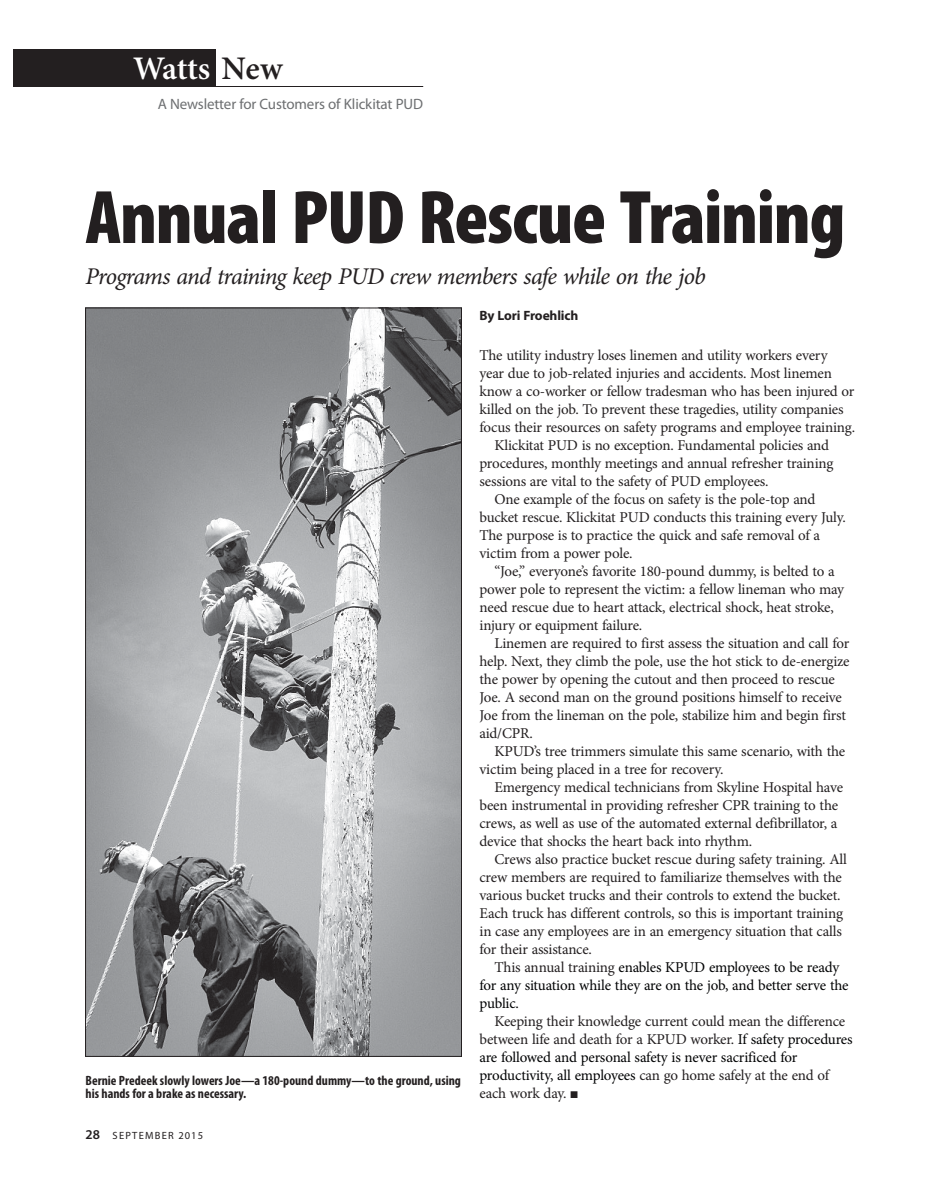
<style>
.page{position:relative;width:932px;height:1188px;background:#fff}
.page>*{position:absolute;margin:0;border:0;box-sizing:border-box;transform-origin:0 0}
.t1{font:900 condensed 76.5px "Myriad Pro";letter-spacing:-.015em;color:#231f20}
.t2{font:600 33px "Minion Pro";letter-spacing:-.015em;color:#fff}
.t3{font:italic 24px "Minion Pro";letter-spacing:-.035em;color:#231f20}
.t4{font:15px/18px "Minion Pro";letter-spacing:-.015em;color:#231f20}
.t5{font:15px "Minion Pro";letter-spacing:-.015em;color:#010203}
.t6{font:15px "Myriad Pro";letter-spacing:-.01em;color:#6d6f71}
.t7{font:700 condensed 13.5px/13.5px "Myriad Pro";color:#231f20}
.t8{font:700 13.5px "Myriad Pro";letter-spacing:-.01em;color:#231f20}
.t9{font:10.5px "Myriad Pro";letter-spacing:.12em;color:#231f20}
.s1{color:#231f20}
.s2{font-weight:600;font-size:13.5px}
.s3{color:#010203}
</style>
<div class="page">
<hr style="left:213px;top:86px;width:210px;height:1px;background:#231f20">
<div style="left:14px;top:49px;width:202px;height:38px;background:#231f20"></div>
<img style="left:87px;top:310px;width:372px;height:745px">
<h2 class="t2" style="left:133px;top:46px;width:151px">Watts <span class="s1">New</span></h2>
<p class="t6" style="left:158px;top:94px;width:267px">A Newsletter for Customers of Klickitat PUD</p>
<h1 class="t1" style="left:86px;top:168px;width:761px">Annual PUD Rescue Training</h1>
<h3 class="t3" style="left:86px;top:259px;width:621px">Programs and training keep PUD crew members safe while on the job</h3>
<p class="t7" style="left:86px;top:1073px;width:377px">Bernie Predeek slowly lowers Joe—a 180-pound dummy—to the ground, using his hands for a brake as necessary.</p>
<p class="t9" style="left:86px;top:1129px;width:119px"><span class="s2">28</span> SEPTEMBER 2015</p>
<p class="t8" style="left:479px;top:307px;width:100px">By Lori Froehlich</p>
<p class="t4" style="left:479px;top:346px;width:349px">The utility industry loses linemen and utility workers every</p>
<p class="t4" style="left:479px;top:364px;width:354px">year due to job-related injuries and accidents. Most linemen</p>
<p class="t4" style="left:479px;top:382px;width:376px">know a co-worker or fellow tradesman who has been injured or</p>
<p class="t4" style="left:479px;top:400px;width:365px">killed on the job. To prevent these tragedies, utility companies</p>
<p class="t4" style="left:479px;top:418px;width:377px">focus their resources on safety programs and employee training.</p>
<p class="t4" style="left:494px;top:436px;width:336px">Klickitat PUD is no exception. Fundamental policies and</p>
<p class="t4" style="left:479px;top:454px;width:355px">procedures, monthly meetings and annual refresher training</p>
<p class="t4" style="left:479px;top:472px;width:290px">sessions are vital to the safety of PUD employees.</p>
<p class="t4" style="left:494px;top:490px;width:322px">One example of the focus on safety is the pole-top and</p>
<p class="t4" style="left:479px;top:508px;width:368px">bucket rescue. Klickitat PUD conducts this training every July.</p>
<p class="t4" style="left:479px;top:526px;width:342px">The purpose is to practice the quick and safe removal of a</p>
<p class="t4" style="left:479px;top:544px;width:154px">victim from a power pole.</p>
<p class="t4" style="left:494px;top:562px;width:342px">“Joe,” everyone’s favorite 180-pound dummy, is belted to a</p>
<p class="t4" style="left:479px;top:580px;width:366px">power pole to represent the victim: a fellow lineman who may</p>
<p class="t4" style="left:479px;top:598px;width:356px">need rescue due to heart attack, electrical shock, heat stroke,</p>
<p class="t4" style="left:479px;top:616px;width:164px">injury or equipment failure.</p>
<p class="t4" style="left:494px;top:634px;width:356px">Linemen are required to first assess the situation and call for</p>
<p class="t4" style="left:479px;top:652px;width:371px">help. Next, they climb the pole, use the hot stick to de-energize</p>
<p class="t4" style="left:479px;top:670px;width:357px">the power by opening the cutout and then proceed to rescue</p>
<p class="t4" style="left:479px;top:688px;width:364px">Joe. A second man on the ground positions himself to receive</p>
<p class="t4" style="left:479px;top:706px;width:368px">Joe from the lineman on the pole, stabilize him and begin first</p>
<p class="t4" style="left:479px;top:724px;width:55px">aid/CPR.</p>
<p class="t4" style="left:494px;top:742px;width:352px">KPUD’s tree trimmers simulate this same scenario, with the</p>
<p class="t4" style="left:479px;top:760px;width:246px">victim being placed in a tree for recovery.</p>
<p class="t4" style="left:494px;top:778px;width:350px">Emergency medical technicians from Skyline Hospital have</p>
<p class="t4" style="left:479px;top:796px;width:360px">been instrumental in providing refresher CPR training to the</p>
<p class="t4" style="left:479px;top:814px;width:359px">crews, as well as use of the automated external defibrillator, a</p>
<p class="t4" style="left:479px;top:832px;width:274px">device that shocks the heart back into rhythm.</p>
<p class="t4" style="left:494px;top:850px;width:354px">Crews also practice bucket rescue during safety training. All</p>
<p class="t4" style="left:479px;top:868px;width:364px">crew members are required to familiarize themselves with the</p>
<p class="t4" style="left:479px;top:886px;width:362px">various bucket trucks and their controls to extend the bucket.</p>
<p class="t4" style="left:479px;top:904px;width:365px">Each truck has different controls, so this is important training</p>
<p class="t4" style="left:479px;top:922px;width:364px">in case any employees are in an emergency situation that calls</p>
<p class="t4" style="left:479px;top:940px;width:114px">for their assistance.</p>
<p class="t5" style="left:494px;top:957px;width:346px"><span class="s1">This annual training</span> enables KPUD employees to be ready</p>
<p class="t5" style="left:479px;top:975px;width:370px">for any situation while they are on the job, and better serve the</p>
<p class="t5" style="left:479px;top:993px;width:41px">public.</p>
<p class="t4" style="left:479px;top:1012px;width:374px;text-indent:15px">Keeping their knowledge current could mean the difference between life and death for a KPUD worker. <span class="s3">If safety procedures are followed and personal safety is never sacrificed for productivity, all employees</span> can go home safely at the end of each work day. ■</p>
</div>
